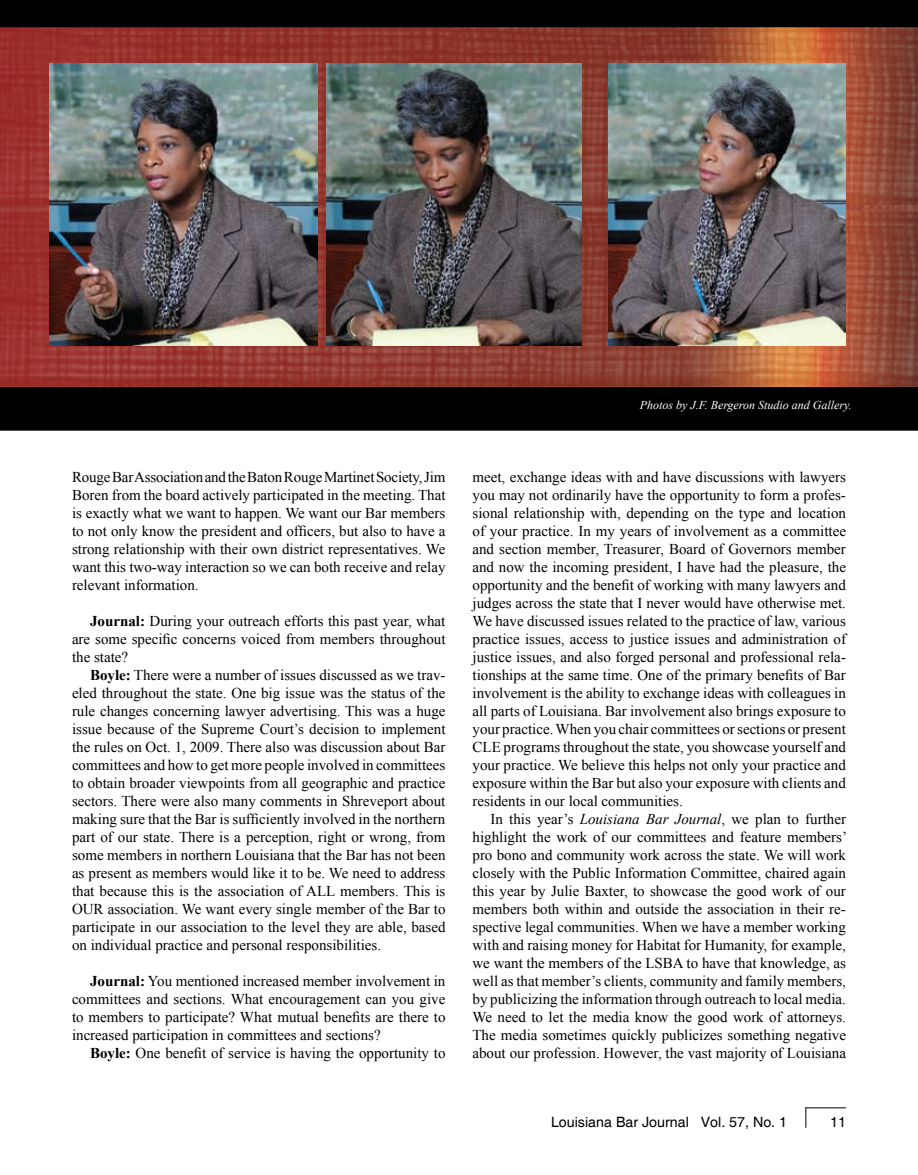
<style>
.page{position:relative;width:918px;height:1175px;background:#fff}
.page>*{position:absolute;margin:0;border:0;box-sizing:border-box;transform-origin:0 0}
.t1{font:15px/18px "Times New Roman";color:#000;text-align:justify}
.t2{font:14.25px "Helvetica";color:#000}
.t3{font:italic 12px "Times New Roman";color:#fff}
.s1{font-weight:700}
.s2{font-style:italic}
</style>
<div class="page">
<hr style="left:806px;top:1107px;width:40px;height:1px;background:#000">
<svg style="left:806px;top:1107px;width:1px;height:20px"></svg>
<img style="left:0;top:27px;width:918px;height:179px">
<img style="left:0;top:206px;width:918px;height:181px">
<img style="left:327px;top:63px;width:255px;height:283px">
<img style="left:608px;top:63px;width:238px;height:283px">
<img style="left:49px;top:63px;width:269px;height:283px">
<div style="left:0;top:0;width:918px;height:27px;background:#000"></div>
<div style="left:0;top:387px;width:918px;height:43px;background:#000"></div>
<p class="t1" style="left:72px;top:467px;width:375px">Rouge Bar Association and the Baton Rouge Martinet Society, Jim Boren from the board actively participated in the meeting. That is exactly what we want to happen. We want our Bar members to not only know the president and officers, but also to have a strong relationship with their own district representatives. We want this two-way interaction so we can both receive and relay relevant information.</p>
<p class="t1" style="left:72px;top:611px;width:375px;text-indent:18px"><span class="s1">Journal:</span> During your outreach efforts this past year, what are some specific concerns voiced from members throughout the state?</p>
<p class="t1" style="left:72px;top:665px;width:375px;text-indent:18px"><span class="s1">Boyle:</span> There were a number of issues discussed as we trav&shy;eled throughout the state. One big issue was the status of the rule changes concerning lawyer advertising. This was a huge issue because of the Supreme Court’s decision to implement the rules on Oct. 1, 2009. There also was discussion about Bar committees and how to get more people involved in committees to obtain broader viewpoints from all geographic and practice sectors. There were also many comments in Shreveport about making sure that the Bar is sufficiently involved in the northern part of our state. There is a perception, right or wrong, from some members in northern Louisiana that the Bar has not been as present as members would like it to be. We need to address that because this is the association of ALL members. This is OUR association. We want every single member of the Bar to participate in our association to the level they are able, based on individual practice and personal responsibilities.</p>
<p class="t1" style="left:72px;top:971px;width:375px;text-indent:18px"><span class="s1">Journal:</span> You mentioned increased member involvement in committees and sections. What encouragement can you give to members to participate? What mutual benefits are there to increased participation in committees and sections?</p>
<p class="t1" style="left:90px;top:1043px;width:357px"><span class="s1">Boyle:</span> One benefit of service is having the opportunity to</p>
<p class="t3" style="left:640px;top:397px;width:213px">Photos by J.F. Bergeron Studio and Gallery.</p>
<p class="t1" style="left:472px;top:467px;width:375px">meet, exchange ideas with and have discussions with lawyers you may not ordinarily have the opportunity to form a profes&shy;sional relationship with, depending on the type and location of your practice. In my years of involvement as a committee and section member, Treasurer, Board of Governors member and now the incoming president, I have had the pleasure, the opportunity and the benefit of working with many lawyers and judges across the state that I never would have otherwise met.<br>We have discussed issues related to the practice of law, various practice issues, access to justice issues and administration of justice issues, and also forged personal and professional rela&shy;tionships at the same time. One of the primary benefits of Bar involvement is the ability to exchange ideas with colleagues in all parts of Louisiana. Bar involvement also brings exposure to your practice. When you chair committees or sections or present CLE programs throughout the state, you showcase yourself and your practice. We believe this helps not only your practice and exposure within the Bar but also your exposure with clients and residents in our local communities.</p>
<p class="t1" style="left:472px;top:809px;width:376px;text-indent:18px">In this year’s <span class="s2">Louisiana Bar Journal</span>, we plan to further highlight the work of our committees and feature members’ pro bono and community work across the state. We will work closely with the Public Information Committee, chaired again this year by Julie Baxter, to showcase the good work of our members both within and outside the association in their re&shy;spective legal communities. When we have a member working with and raising money for Habitat for Humanity, for example, we want the members of the LSBA to have that knowledge, as well as that member’s clients, community and family members, by publicizing the information through outreach to local media.<br>We need to let the media know the good work of attorneys.<br>The media sometimes quickly publicizes something negative about our profession. However, the vast majority of Louisiana</p>
<p class="t2" style="left:551px;top:1113px;width:238px">Louisiana Bar Journal Vol. 57, No. 1</p>
<p class="t2" style="left:830px;top:1113px;width:17px">11</p>
</div>
